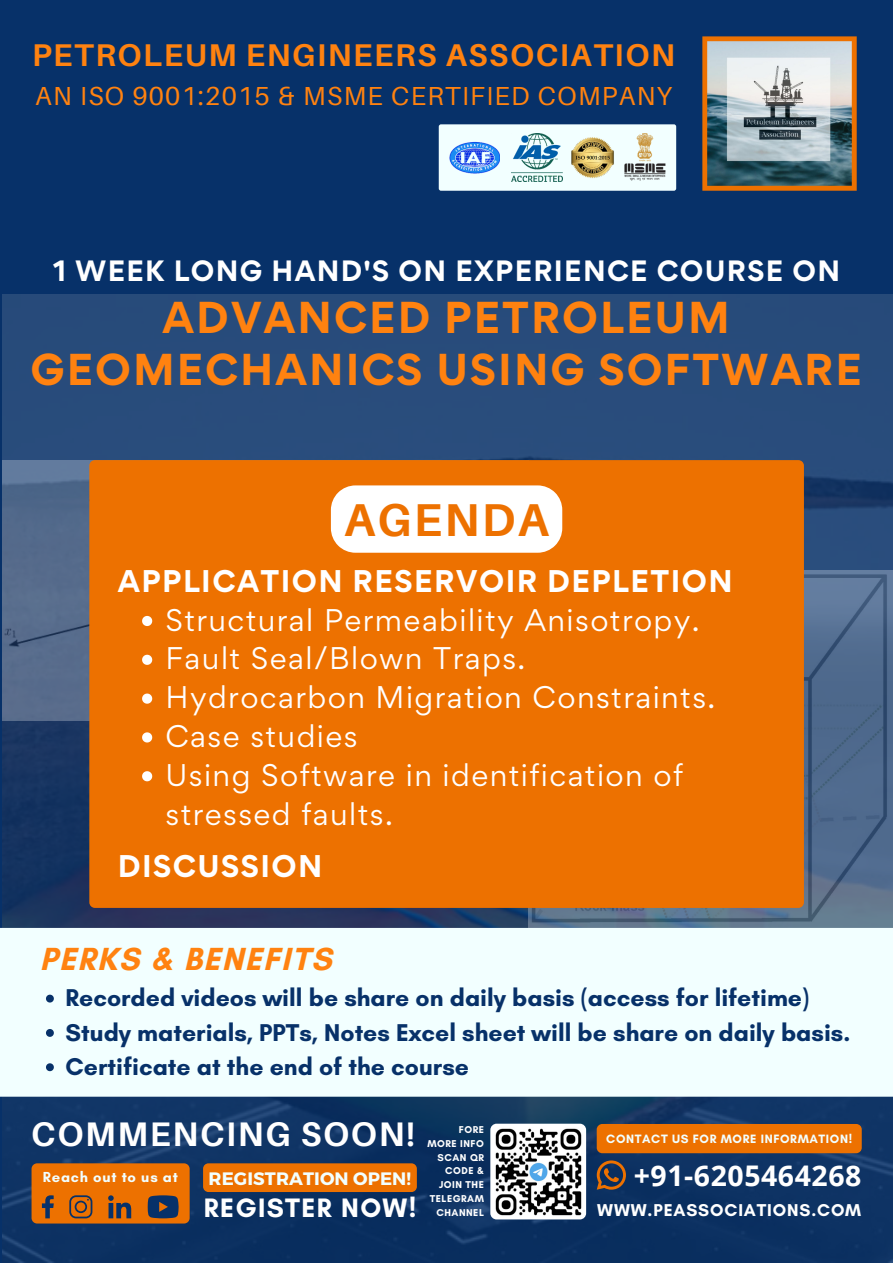
<style>
.page{position:relative;width:893px;height:1263px;background:#073169}
.page>*{position:absolute;margin:0;border:0;box-sizing:border-box;transform-origin:0 0}
.t1{font:700 46.05px "Aileron";letter-spacing:.05em;color:#ed7100}
.t2{font:700 39.83px/52.3px "Gordita";letter-spacing:.05em;color:#ff8210;text-align:center}
.t3{font:700 34.05px "Aileron";letter-spacing:.05em;color:#fff}
.t4{font:700 32.55px "Glacial Indifference";letter-spacing:.05em;color:#ff8210}
.t5{font:700 31.42px "Aileron";letter-spacing:.05em;color:#ff8210}
.t6{font:700 28.42px "Open Sans";letter-spacing:.02em;color:#fff}
.t7{font:27.97px/38.8px "Gordita";letter-spacing:.05em;color:#fff}
.t8{font:700 27.97px "Gordita";letter-spacing:.05em;color:#fff}
.t9{font:700 27.15px "Glacial Indifference";letter-spacing:.05em;color:#fff}
.t10{font:700 26.25px "Gordita";letter-spacing:.05em;color:#fff}
.t11{font:26.1px "Aileron";letter-spacing:.05em;color:#ff8210}
.t12{font:700 24.75px/34.3px "Glacial Indifference";color:#073169}
.t13{font:700 18px "Montserrat";letter-spacing:.005em;color:#f2ffff}
.t14{font:700 17.48px "Glacial Indifference";letter-spacing:.05em;color:#fff}
.t15{font:700 14.77px "Glacial Indifference";letter-spacing:.05em;color:#f2ffff}
.t16{font:700 12.3px "Glacial Indifference";letter-spacing:.05em;color:#f2ffff}
.t17{font:700 10.12px/13.9px "Glacial Indifference";letter-spacing:.05em;color:#fff;text-align:right}
</style>
<div class="page">
<svg style="left:702px;top:36px;width:154px;height:155px;background:#a0a29a"></svg>
<div style="left:439px;top:124px;width:237px;height:67px;background:#f2ffff;border-radius:2px"></div>
<img style="left:449px;top:141px;width:51px;height:33px">
<img style="left:511px;top:133px;width:51px;height:49px">
<img style="left:624px;top:133px;width:42px;height:48px">
<img style="left:571px;top:137px;width:43px;height:42px">
<img style="left:2px;top:295px;width:891px;height:968px">
<div style="left:490px;top:1124px;width:96px;height:95px;background:#fff;border-radius:6px"></div>
<img style="left:495px;top:1128px;width:87px;height:88px">
<svg style="left:597px;top:1160px;width:29px;height:30px"></svg>
<div style="left:597px;top:1124px;width:264px;height:29px;background:#ed7100;border-radius:6px"></div>
<div style="left:203px;top:1163px;width:214px;height:29px;background:#ed7100;border-radius:5px"></div>
<div style="left:32px;top:1163px;width:158px;height:60px;background:#ed7100;border-radius:6px"></div>
<svg style="left:42px;top:1195px;width:12px;height:23px"></svg>
<svg style="left:69px;top:1195px;width:23px;height:23px"></svg>
<svg style="left:108px;top:1195px;width:23px;height:23px"></svg>
<svg style="left:148px;top:1195px;width:31px;height:23px"></svg>
<img style="left:529px;top:570px;width:364px;height:358px">
<img style="left:2px;top:460px;width:90px;height:260px">
<div style="left:89px;top:460px;width:715px;height:448px;background:#ed7100;border-radius:6px"></div>
<svg style="left:142px;top:616px;width:10px;height:10px"></svg>
<svg style="left:142px;top:655px;width:10px;height:10px"></svg>
<svg style="left:142px;top:693px;width:10px;height:11px"></svg>
<svg style="left:142px;top:732px;width:10px;height:10px"></svg>
<svg style="left:142px;top:771px;width:10px;height:10px"></svg>
<div style="left:331px;top:485px;width:231px;height:68px;background:#fff"></div>
<div style="left:0;top:928px;width:893px;height:169px;background:#f2ffff"></div>
<svg style="left:46px;top:995px;width:8px;height:7px"></svg>
<svg style="left:46px;top:1029px;width:8px;height:8px"></svg>
<svg style="left:46px;top:1063px;width:8px;height:8px"></svg>
<p class="t5" style="left:32px;top:36px;width:644px">PETROLEUM ENGINEERS ASSOCIATION</p>
<p class="t11" style="left:35px;top:79px;width:638px">AN ISO 9001:2015 &amp; MSME CERTIFIED COMPANY</p>
<p class="t10" style="left:53px;top:253px;width:788px">1 WEEK LONG HAND'S ON EXPERIENCE COURSE ON</p>
<h2 class="t2" style="left:31px;top:291px;width:832px">ADVANCED PETROLEUM<br>GEOMECHANICS USING SOFTWARE</h2>
<h1 class="t1" style="left:344px;top:491px;width:206px">AGENDA</h1>
<p class="t8" style="left:118px;top:562px;width:616px">APPLICATION RESERVOIR DEPLETION</p>
<p class="t7" style="left:165px;top:600px;width:551px">Structural Permeability Anisotropy.<br>Fault Seal/Blown Traps.<br>Hydrocarbon Migration Constraints.<br>Case studies<br>Using Software in identification of stressed faults.</p>
<p class="t8" style="left:118px;top:847px;width:206px">DISCUSSION</p>
<h3 class="t4" style="left:40px;top:939px;width:293px">PERKS &amp; BENEFITS</h3>
<p class="t12" style="left:66px;top:981px;width:786px">Recorded videos will be share on daily basis (access for lifetime)<br>Study materials, PPTs, Notes Excel sheet will be share on daily basis.<br>Certificate at the end of the course</p>
<h3 class="t3" style="left:31px;top:1113px;width:385px">COMMENCING SOON!</h3>
<p class="t15" style="left:43px;top:1168px;width:136px">Reach out to us at</p>
<p class="t13" style="left:209px;top:1167px;width:204px">REGISTRATION OPEN!</p>
<p class="t9" style="left:204px;top:1192px;width:214px">REGISTER NOW!</p>
<p class="t17" style="left:427px;top:1122px;width:58px">FORE<br>MORE INFO<br>SCAN QR<br>CODE &amp;<br>JOIN THE<br>TELEGRAM<br>CHANNEL</p>
<p class="t16" style="left:606px;top:1131px;width:247px">CONTACT US FOR MORE INFORMATION!</p>
<p class="t6" style="left:634px;top:1155px;width:229px">+91-6205464268</p>
<p class="t14" style="left:597px;top:1199px;width:265px">WWW.PEASSOCIATIONS.COM</p>
</div>
